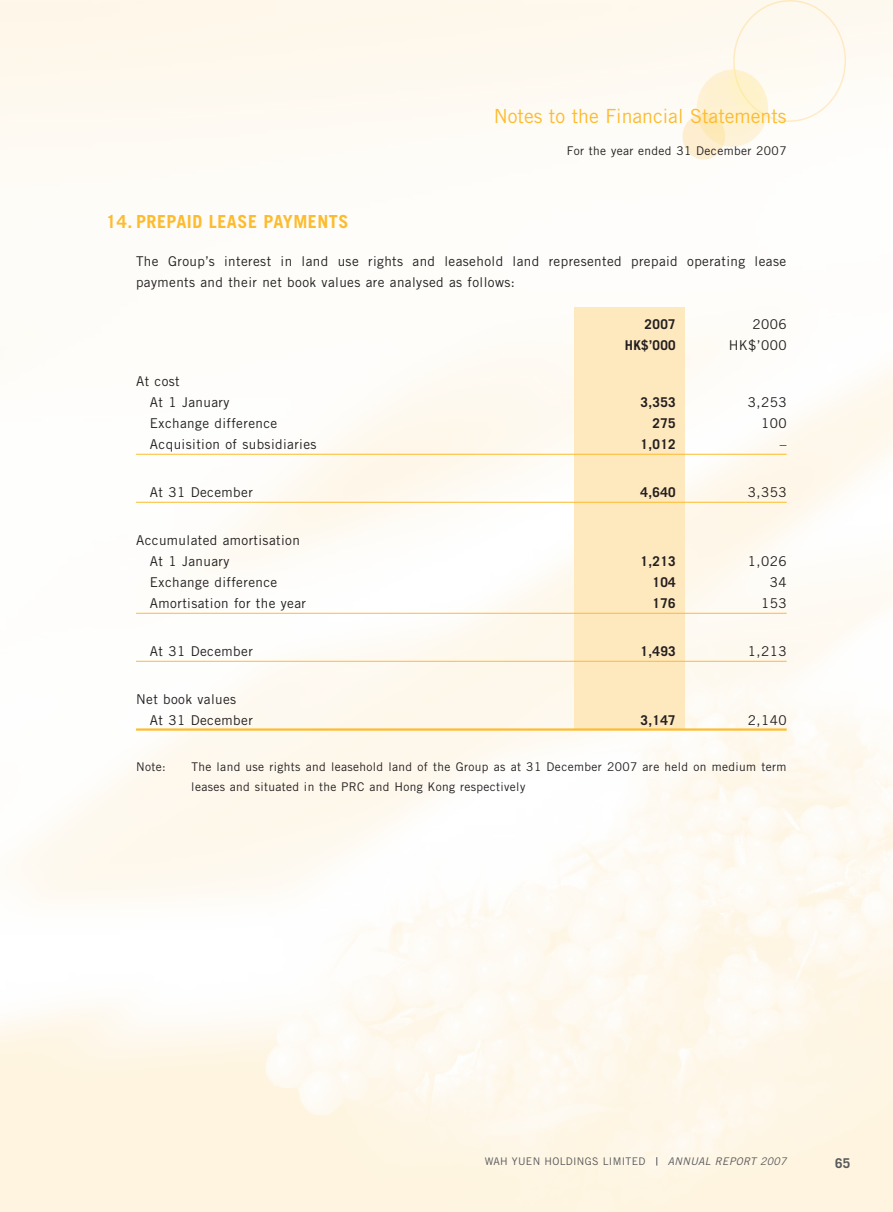
<style>
.page{position:relative;width:893px;height:1212px;background:#fff}
.page>*{position:absolute;margin:0;border:0;box-sizing:border-box;transform-origin:0 0}
.t1{font:19.5px "Trade Gothic LT Std";color:#fdbb2e}
.t2{font:700 18px "Trade Gothic LT Std";letter-spacing:.03em;color:#fdbb2e}
.t3{font:13.5px/21px "Trade Gothic LT Std";letter-spacing:.03em;color:#231f20}
.t4{font:700 13.5px "Trade Gothic LT Std";letter-spacing:.03em;color:#231f20}
.t5{font:700 13.5px "Trade Gothic LT Std";color:#57585a}
.t6{font:12px/19.5px "Trade Gothic LT Std";letter-spacing:.03em;color:#231f20}
.t7{font:10.5px "Trade Gothic LT Std";letter-spacing:.03em;color:#57585a}
.t8{font:italic 10.5px "Trade Gothic LT Std";letter-spacing:.03em;color:#57585a}
.s1{font-weight:400}
</style>
<div class="page">
<svg style="left:682px;top:0;width:166px;height:160px"></svg>
<svg style="left:728px;top:32px;width:93px;height:93px;fill:#fefaf1"></svg>
<svg style="left:703px;top:77px;width:60px;height:59px;background:#fdf0cc"></svg>
<div style="left:574px;top:308px;width:111px;height:421px;background:#fee8be"></div>
<hr style="left:136px;top:454px;width:651px;height:1px;background:#fdbb2e">
<hr style="left:136px;top:502px;width:651px;height:1px;background:#fdbb2e">
<hr style="left:136px;top:613px;width:651px;height:1px;background:#fdbb2e">
<hr style="left:136px;top:661px;width:651px;height:1px;background:#fdbb2e">
<hr style="left:136px;top:728px;width:651px;height:3px;background:#fdbb2e">
<p class="t1" style="left:494px;top:104px;width:294px">Notes to the Financial Statements</p>
<p class="t6" style="left:567px;top:141px;width:221px">For the year ended 31 December 2007</p>
<p class="t2" style="left:106px;top:210px;width:244px">14. PREPAID LEASE PAYM ENTS</p>
<p class="t3" style="left:136px;top:250px;width:652px">The Group’s interest in land use rights and leasehold land represented prepaid operating lease payments and their net book values are analysed as follows:</p>
<p class="t4" style="left:645px;top:315px;width:33px">2007</p>
<p class="t3" style="left:752px;top:313px;width:36px">2006</p>
<p class="t4" style="left:625px;top:336px;width:73px">HK$’000 <span class="s1">H</span></p>
<p class="t3" style="left:739px;top:334px;width:49px">K$’000</p>
<p class="t3" style="left:136px;top:370px;width:95px">At cost<br>At 1 January</p>
<p class="t4" style="left:640px;top:393px;width:37px">3,353</p>
<p class="t3" style="left:748px;top:391px;width:40px">3,253</p>
<p class="t3" style="left:136px;top:412px;width:143px">Exchange difference</p>
<p class="t4" style="left:652px;top:414px;width:25px">275</p>
<p class="t3" style="left:761px;top:412px;width:27px">100</p>
<p class="t3" style="left:136px;top:433px;width:182px">Acquisition of subsidiaries</p>
<p class="t4" style="left:640px;top:435px;width:37px">1,012</p>
<p class="t3" style="left:780px;top:433px;width:8px">–</p>
<p class="t3" style="left:136px;top:481px;width:118px">At 31 December</p>
<p class="t4" style="left:640px;top:483px;width:37px">4,640</p>
<p class="t3" style="left:748px;top:481px;width:40px">3,353</p>
<p class="t3" style="left:136px;top:529px;width:165px">Accumulated amortisation<br>At 1 January</p>
<p class="t4" style="left:640px;top:552px;width:37px">1,213</p>
<p class="t3" style="left:748px;top:550px;width:40px">1,026</p>
<p class="t3" style="left:136px;top:571px;width:143px">Exchange difference</p>
<p class="t4" style="left:652px;top:573px;width:25px">104</p>
<p class="t3" style="left:770px;top:571px;width:18px">34</p>
<p class="t3" style="left:136px;top:592px;width:171px">Amortisation for the year</p>
<p class="t4" style="left:652px;top:594px;width:25px">176</p>
<p class="t3" style="left:761px;top:592px;width:27px">153</p>
<p class="t3" style="left:136px;top:640px;width:118px">At 31 December</p>
<p class="t4" style="left:640px;top:642px;width:37px">1,493</p>
<p class="t3" style="left:748px;top:640px;width:40px">1,213</p>
<p class="t3" style="left:136px;top:688px;width:118px">N et book values<br>At 31 December</p>
<p class="t4" style="left:640px;top:711px;width:37px">3,147</p>
<p class="t3" style="left:748px;top:709px;width:40px">2,140</p>
<p class="t6" style="left:191px;top:757px;width:597px;text-indent:7px">he land use rights and leasehold land of the Group as at 31 December 2007 are held on medium term leases and situated in the PRC and Hong Kong respectively</p>
<p class="t6" style="left:136px;top:757px;width:47px">N ote: T</p>
<p class="t7" style="left:485px;top:1155px;width:162px">Wah Yuen Holdings Limited</p>
<p class="t8" style="left:668px;top:1155px;width:120px">ANNUAL REPORT 2007</p>
<p class="t5" style="left:835px;top:1155px;width:17px">65</p>
</div>
